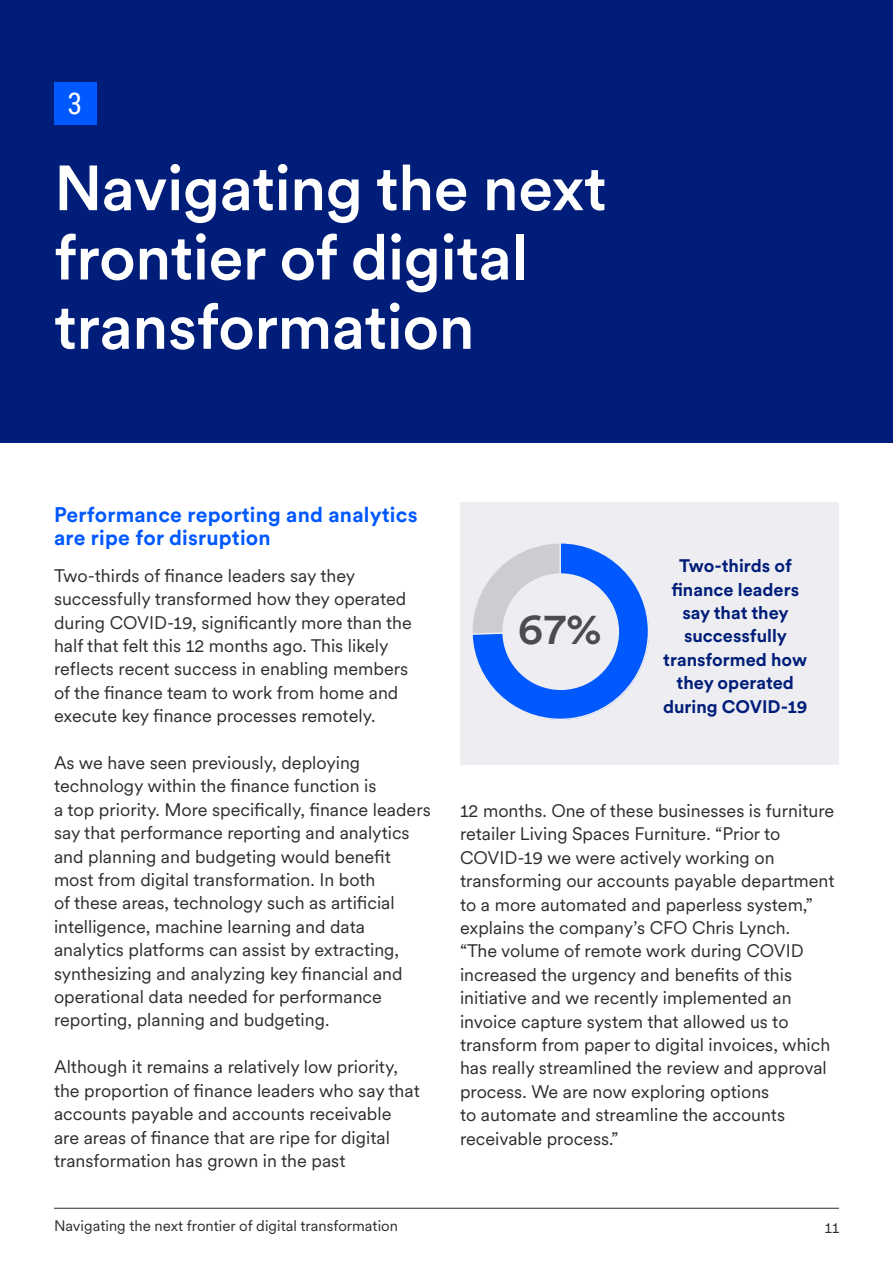
<style>
.page{position:relative;width:893px;height:1263px;background:#fff}
.page>*{position:absolute;margin:0;border:0;box-sizing:border-box;transform-origin:0 0}
.t1{font:500 63px/69.3px "U.S.Bank Circular";letter-spacing:-.01em;color:#fff}
.t2{font:500 43.5px "U.S.Bank Circular";color:#4c4c50}
.t3{font:30px "Roboto Condensed";color:#fff}
.t4{font:700 21px/23.1px "U.S.Bank Circular";letter-spacing:.01em;color:#0058ff}
.t5{font:18px/23.4px "U.S.Bank Circular";color:#2e2e32}
.t6{font:700 18px/23.4px "U.S.Bank Circular";color:#001e79;text-align:center}
.t7{font:15px "U.S.Bank Circular";color:#2e2e32}
</style>
<div class="page">
<div style="left:460px;top:502px;width:379px;height:263px;background:#eeeef2"></div>
<hr style="left:54px;top:1208px;width:785px;height:1px;background:#2e2e32">
<div style="left:0;top:0;width:893px;height:442px;background:#001e79"></div>
<div style="left:54px;top:82px;width:42px;height:42px;background:#0058ff"></div>
<svg style="left:472px;top:543px;width:177px;height:177px"></svg>
<h3 class="t3" style="left:68px;top:82px;width:16px">3</h3>
<h1 class="t1" style="left:54px;top:151px;width:554px">Navigating the next frontier of digital transformation</h1>
<p class="t4" style="left:54px;top:502px;width:365px">Performance reporting and analytics are ripe for disruption</p>
<p class="t5" style="left:54px;top:563px;width:359px">Two-thirds of finance leaders say they successfully transformed how they operated during COVID-19, significantly more than the half that felt this 12 months ago. This likely reflects recent success in enabling members of the finance team to work from home and execute key finance processes remotely.</p>
<p class="t5" style="left:54px;top:750px;width:378px">As we have seen previously, deploying technology within the finance function is<br>a top priority. More specifically, finance leaders say that performance reporting and analytics and planning and budgeting would benefit most from digital transformation. In both<br>of these areas, technology such as artificial intelligence, machine learning and data analytics platforms can assist by extracting, synthesizing and analyzing key financial and operational data needed for performance reporting, planning and budgeting.</p>
<p class="t5" style="left:54px;top:1054px;width:367px">Although it remains a relatively low priority, the proportion of finance leaders who say that accounts payable and accounts receivable are areas of finance that are ripe for digital transformation has grown in the past</p>
<p class="t7" style="left:54px;top:1216px;width:345px">Navigating the next frontier of digital transformation</p>
<h2 class="t2" style="left:518px;top:599px;width:85px">67%</h2>
<p class="t6" style="left:663px;top:553px;width:146px">Two-thirds of finance leaders say that they successfully transformed how they operated during COVID-19</p>
<p class="t5" style="left:460px;top:798px;width:376px">12 months. One of these businesses is furniture retailer Living Spaces Furniture. “Prior to COVID-19 we were actively working on transforming our accounts payable department to a more automated and paperless system,” explains the company’s CFO Chris Lynch.<br>“The volume of remote work during COVID increased the urgency and benefits of this initiative and we recently implemented an invoice capture system that allowed us to transform from paper to digital invoices, which has really streamlined the review and approval process. We are now exploring options<br>to automate and streamline the accounts receivable process.”</p>
<p class="t7" style="left:825px;top:1217px;width:16px">11</p>
</div>
